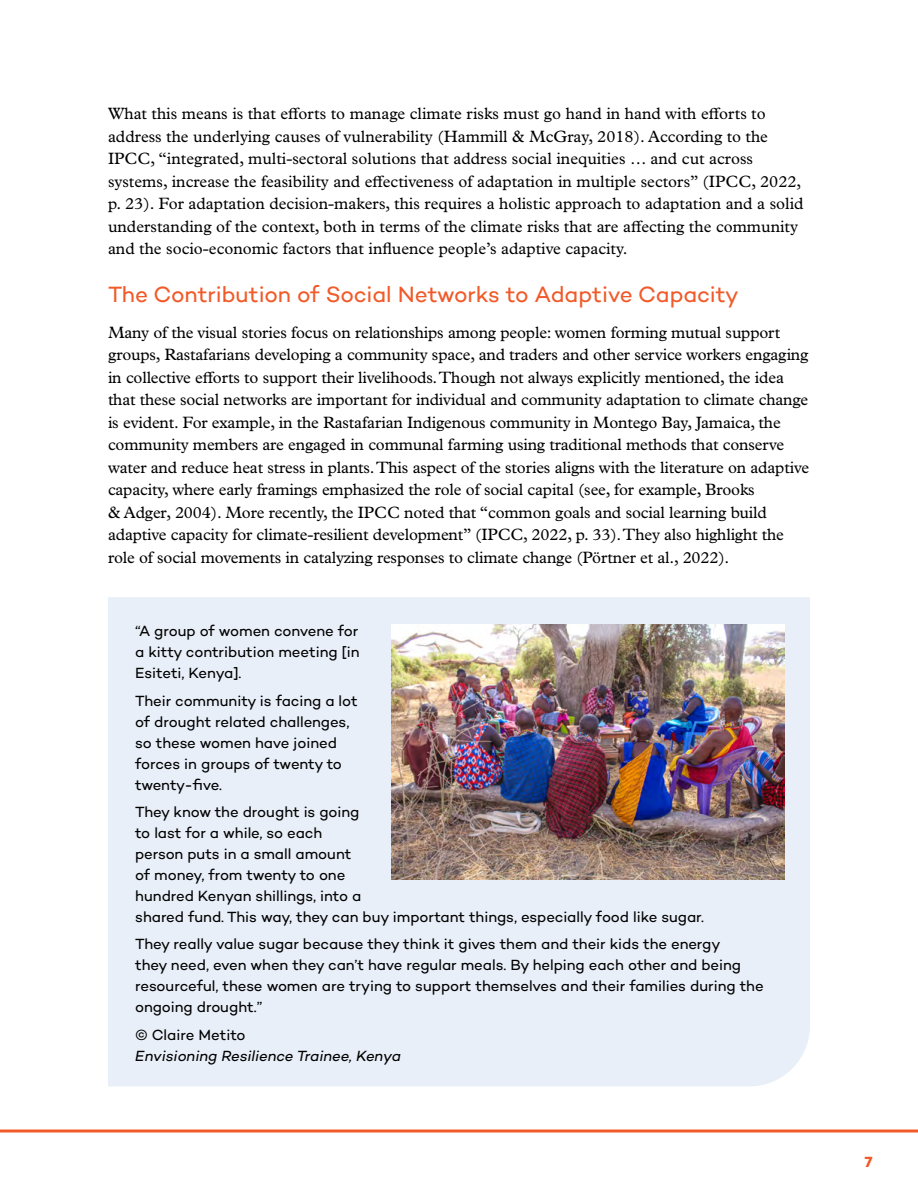
<style>
.page{position:relative;width:918px;height:1188px;background:#fff}
.page>*{position:absolute;margin:0;border:0;box-sizing:border-box;transform-origin:0 0}
.t1{font:22.5px "Campton";letter-spacing:-.005em;color:#f15a29}
.Body_copy{font:16.5px/22.5px "Plantin MT Pro";letter-spacing:-.01em;color:#000}
.Table_body{font:15px/21px "Campton";letter-spacing:-.005em;color:#000}
.Table_body-2{font:italic 15px "Campton";letter-spacing:-.005em;color:#000}
.t2{font:700 15px "Campton";color:#f15a29}
</style>
<div class="page">
<hr style="left:0;top:1130px;width:918px;height:2px;background:#f15a29">
<div style="left:108px;top:597px;width:702px;height:489px;background:#e9eff8"></div>
<img style="left:392px;top:624px;width:392px;height:255px">
<p class="Body_copy" style="left:108px;top:103px;width:697px">What this means is that efforts to manage climate risks must go hand in hand with efforts to address the underlying causes of vulnerability (Hammill &amp; McGray, 2018). According to the IPCC, “integrated, multi-sectoral solutions that address social inequities … and cut across systems, increase the feasibility and effectiveness of adaptation in multiple sectors” (IPCC, 2022, p. 23). For adaptation decision-makers, this requires a holistic approach to adaptation and a solid understanding of the context, both in terms of the climate risks that are affecting the community and the socio-economic factors that influence people’s adaptive capacity.</p>
<h3 class="t1" style="left:108px;top:280px;width:632px">The Contribution of Social Networks to Adaptive Capacity</h3>
<p class="Body_copy" style="left:108px;top:321px;width:703px">Many of the visual stories focus on relationships among people: women forming mutual support groups, Rastafarians developing a community space, and traders and other service workers engaging in collective efforts to support their livelihoods. Though not always explicitly mentioned, the idea that these social networks are important for individual and community adaptation to climate change is evident. For example, in the Rastafarian Indigenous community in Montego Bay, Jamaica, the community members are engaged in communal farming using traditional methods that conserve water and reduce heat stress in plants. This aspect of the stories aligns with the literature on adaptive capacity, where early framings emphasized the role of social capital (see, for example, Brooks<br>&amp; Adger, 2004). More recently, the IPCC noted that “common goals and social learning build adaptive capacity for climate-resilient development” (IPCC, 2022, p. 33). They also highlight the role of social movements in catalyzing responses to climate change (Pörtner et al., 2022).</p>
<p class="Table_body" style="left:135px;top:620px;width:226px;text-align:justify">“A group of women convene for a kitty contribution meeting [in Esiteti, Kenya].</p>
<p class="Table_body" style="left:135px;top:690px;width:224px">Their community is facing a lot of drought related challenges, so these women have joined forces in groups of twenty to twenty-five.</p>
<p class="Table_body" style="left:135px;top:801px;width:570px">They know the drought is going<br>to last for a while, so each<br>person puts in a small amount<br>of money, from twenty to one<br>hundred Kenyan shillings, into a<br>shared fund. This way, they can buy important things, especially food like sugar.</p>
<p class="Table_body" style="left:135px;top:933px;width:630px">They really value sugar because they think it gives them and their kids the energy<br>they need, even when they can’t have regular meals. By helping each other and being resourceful, these women are trying to support themselves and their families during the ongoing drought.”</p>
<p class="Table_body" style="left:135px;top:1024px;width:112px">© Claire Metito</p>
<p class="Table_body-2" style="left:135px;top:1046px;width:267px">Envisioning Resilience Trainee, Kenya</p>
<p class="t2" style="left:865px;top:1152px;width:9px">7</p>
</div>
